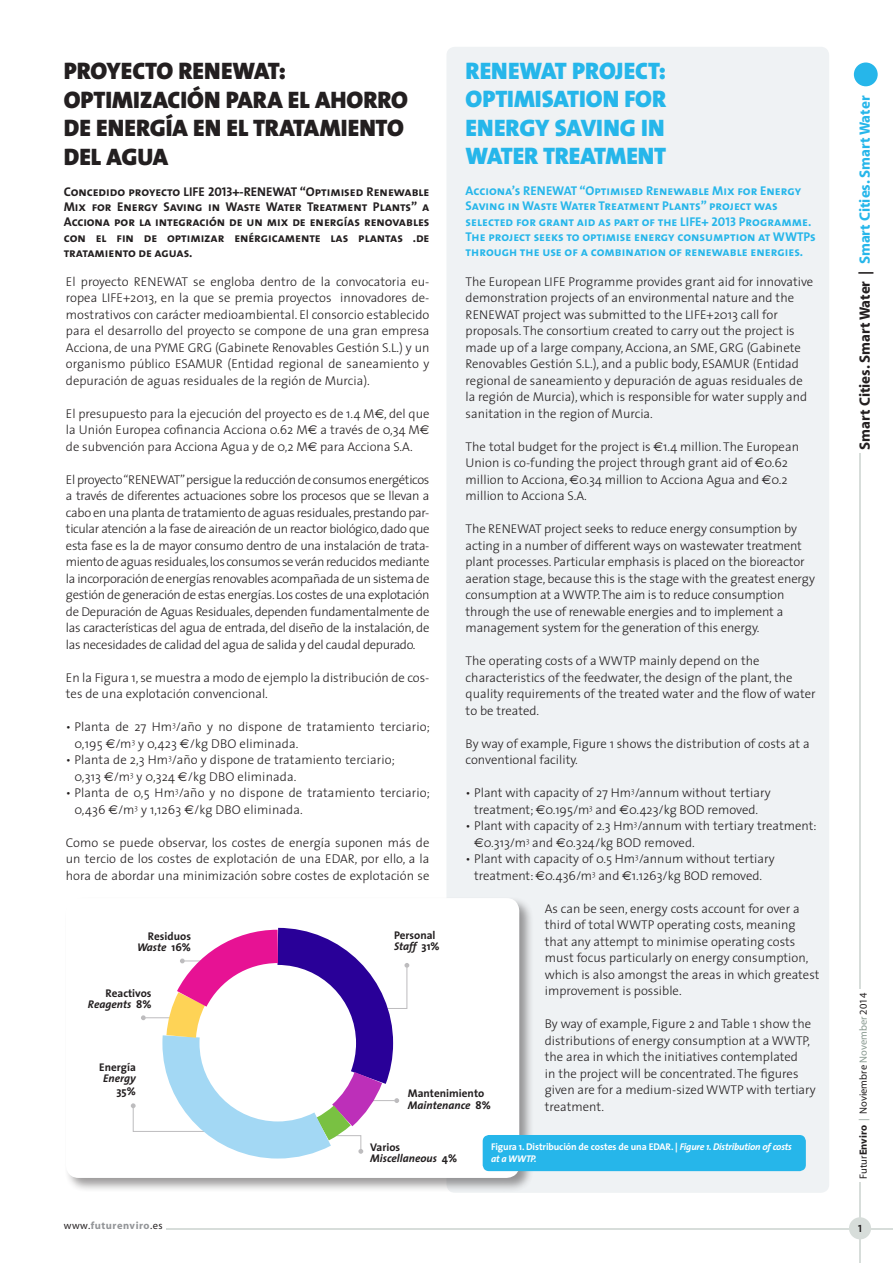
<style>
.page{position:relative;width:893px;height:1263px;background:#fff}
.page>*{position:absolute;margin:0;border:0;box-sizing:border-box;transform-origin:0 0}
.Titular_Grande{font:24px/28.8px "The Sans Black Caps";color:#231f20}
.Titular_Grande-2{font:24px/28.5px "The Sans Black Caps";color:#26b6ea;text-align:justify}
.t1{font:700 15px "Myriad";color:#231f20}
.Texto{font:300 12.75px/16.5px "The Sans";color:#231f20}
.Texto_ingles{font:300 12.75px/16.5px "The Sans";color:#231f20}
.Titular_Grande-3{font:12.75px/15.3px "The Sans Bold Caps";color:#26b6ea}
.Titular_Grande-4{font:12.75px/15.3px "The Sans Bold Caps";letter-spacing:-.005em;color:#231f20;text-align:justify}
.t2{font:700 11.1px/11.1px "The Sans";color:#231f20;text-align:right}
.t3{font:italic 700 11.1px/11.1px "The Sans";color:#231f20}
.t4{font:10.5px "Myriad";color:#231f20}
.t5{font:700 10.5px "Myriad";letter-spacing:.05em;color:#939598}
.t6{font:10.5px "The Sans Bold Caps";color:#231f20}
.t7{font:700 9.75px/11.7px "The Sans";letter-spacing:-.01em;color:#fff}
.s1{font-family:"Euro Sans";font-weight:400}
.s2{font-style:italic}
.s3{font-style:normal}
.s4{color:#26b6ea}
.s5{font-weight:700}
.s6{color:#8b9b92}
.s7{font-weight:400;color:#231f20}
</style>
<div class="page">
<hr style="left:166px;top:1228px;width:727px;height:1px;background:#d7ddda">
<hr style="left:860px;top:1182px;width:1px;height:81px;background:#d7ddda">
<div style="left:849px;top:1217px;width:22px;height:22px;background:#d7ddda;border-radius:50%"></div>
<hr style="left:860px;top:453px;width:1px;height:536px;background:#d7ddda">
<div style="left:854px;top:63px;width:24px;height:23px;background:#26b6ea;border-radius:50%"></div>
<div style="left:446px;top:47px;width:383px;height:1146px;background:#eff2f4;border-radius:9px"></div>
<div style="left:64px;top:896px;width:470px;height:296px;background:#231f20;opacity:.45"></div>
<div style="left:66px;top:898px;width:453px;height:280px;background:#fff;border-radius:13px"></div>
<svg style="left:131px;top:927px;width:279px;height:232px"></svg>
<div style="left:483px;top:1135px;width:323px;height:36px;background:#26b6ea;border-radius:6px"></div>
<p class="Titular_Grande" style="left:64px;top:56px;width:346px">PROYECTO RENEWAT:<br>OPTIMIZACIÓN PARA EL AHORRO<br>DE ENERGÍA EN EL TRATAMIENTO<br>DEL AGUA</p>
<p class="Titular_Grande-4" style="left:64px;top:184px;width:367px">Concedido proyecto LIFE 2013+-RENEWAT “Optimised Renewable Mix for Energy Saving in Waste Water Treatment Plants” a Acciona por la integración de un mix de energías renovables con el fin de optimizar enérgicamente las plantas .de tratamiento de aguas.</p>
<p class="Titular_Grande-2" style="left:466px;top:56px;width:202px">RENEWAT PROJECT:<br>OPTIMISATION FOR ENERGY SAVING IN WATER TREATMENT</p>
<p class="Titular_Grande-3" style="left:466px;top:183px;width:352px">Acciona’s RENEWAT “Optimised Renewable Mix for Energy Saving in Waste Water Treatment Plants” project was selected for grant aid as part of the LIFE+ 2013 Programme.<br>The project seeks to optimise energy consumption at WWTPs through the use of a combination of renewable energies.</p>
<p class="Texto_ingles" style="left:466px;top:273px;width:349px">The European LIFE Programme provides grant aid for innovative demonstration projects of an environmental nature and the RENEWAT project was submitted to the LIFE+2013 call for proposals. The consortium created to carry out the project is made up of a large company, Acciona, an SME, GRG (Gabinete Renovables Gestión S.L.), and a public body, ESAMUR (Entidad regional de saneamiento y depuración de aguas residuales de la región de Murcia), which is responsible for water supply and sanitation in the region of Murcia.</p>
<p class="Texto_ingles" style="left:466px;top:438px;width:335px">The total budget for the project is <span class="s1">€</span>1.4 million. The European Union is co-funding the project through grant aid of <span class="s1">€</span>0.62 million to Acciona, <span class="s1">€</span>0.34 million to Acciona Agua and <span class="s1">€</span>0.2 million to Acciona S.A.</p>
<p class="Texto_ingles" style="left:466px;top:520px;width:351px">The RENEWAT project seeks to reduce energy consumption by acting in a number of different ways on wastewater treatment plant processes. Particular emphasis is placed on the bioreactor aeration stage, because this is the stage with the greatest energy consumption at a WWTP. The aim is to reduce consumption through the use of renewable energies and to implement a management system for the generation of this energy.</p>
<p class="Texto_ingles" style="left:466px;top:652px;width:352px">The operating costs of a WWTP mainly depend on the characteristics of the feedwater, the design of the plant, the quality requirements of the treated water and the flow of water to be treated.</p>
<p class="Texto_ingles" style="left:466px;top:735px;width:345px">By way of example, Figure 1 shows the distribution of costs at a conventional facility.</p>
<p class="Texto" style="left:466px;top:784px;width:306px;text-align:center">• Plant with capacity of 27 Hm<sup>3</sup>/annum without tertiary treatment; <span class="s1">€</span>0.195/m<sup>3</sup> and <span class="s1">€</span>0.423/kg BOD removed.</p>
<p class="Texto" style="left:474px;top:817px;width:344px;text-indent:-9px">• Plant with capacity of 2.3 Hm<sup>3</sup>/annum with tertiary treatment: <span class="s1">€</span>0.313/m<sup>3</sup> and <span class="s1">€</span>0.324/kg BOD removed.</p>
<p class="Texto" style="left:466px;top:850px;width:310px;text-align:center">• Plant with capacity of 0.5 Hm<sup>3</sup>/annum without tertiary treatment: <span class="s1">€</span>0.436/m<sup>3</sup> and <span class="s1">€</span>1.1263/kg BOD removed.</p>
<p class="Texto_ingles" style="left:545px;top:900px;width:276px">As can be seen, energy costs account for over a third of total WWTP operating costs, meaning that any attempt to minimise operating costs must focus particularly on energy consumption, which is also amongst the areas in which greatest improvement is possible.</p>
<p class="Texto_ingles" style="left:545px;top:1015px;width:272px">By way of example, Figure 2 and Table 1 show the distributions of energy consumption at a WWTP, the area in which the initiatives contemplated<br>in the project will be concentrated. The figures given are for a medium-sized WWTP with tertiary treatment.</p>
<p class="Texto" style="left:66px;top:273px;width:365px;text-align:justify">El proyecto RENEWAT se engloba dentro de la convocatoria eu&shy;ropea LIFE+2013, en la que se premia proyectos innovadores de&shy;mostrativos con carácter medioambiental. El consorcio establecido para el desarrollo del proyecto se compone de una gran empresa Acciona, de una PYME GRG (Gabinete Renovables Gestión S.L.) y un organismo público ESAMUR (Entidad regional de saneamiento y depuración de aguas residuales de la región de Murcia).</p>
<p class="Texto" style="left:66px;top:405px;width:365px;text-align:justify">El presupuesto para la ejecución del proyecto es de 1.4 M<span class="s1">€</span>, del que la Unión Europea cofinancia Acciona 0.62 M<span class="s1">€</span> a través de 0,34 M<span class="s1">€ </span>de subvención para Acciona Agua y de 0,2 M<span class="s1">€</span> para Acciona S.A.</p>
<p class="Texto" style="left:66px;top:471px;width:365px;text-align:justify">El proyecto “RENEWAT” persigue la reducción de consumos energéticos a través de diferentes actuaciones sobre los procesos que se llevan a cabo en una planta de tratamiento de aguas residuales, prestando par&shy;ticular atención a la fase de aireación de un reactor biológico, dado que esta fase es la de mayor consumo dentro de una instalación de trata&shy;miento de aguas residuales, los consumos se verán reducidos mediante la incorporación de energías renovables acompañada de un sistema de gestión de generación de estas energías. Los costes de una explotación de Depuración de Aguas Residuales, dependen fundamentalmente de las características del agua de entrada, del diseño de la instalación, de las necesidades de calidad del agua de salida y del caudal depurado.</p>
<p class="Texto" style="left:66px;top:669px;width:365px">En la Figura 1, se muestra a modo de ejemplo la distribución de cos&shy;tes de una explotación convencional.</p>
<p class="Texto" style="left:74px;top:718px;width:357px;text-indent:-9px">• Planta de 27 Hm<sup>3</sup>/año y no dispone de tratamiento terciario;<br>0,195 <span class="s1">€</span>/m<sup>3</sup> y 0,423 <span class="s1">€</span>/kg DBO eliminada.</p>
<p class="Texto" style="left:74px;top:751px;width:322px;text-indent:-9px">• Planta de 2,3 Hm<sup>3</sup>/año y dispone de tratamiento terciario;<br>0,313 <span class="s1">€</span>/m<sup>3</sup> y 0,324 <span class="s1">€</span>/kg DBO eliminada.</p>
<p class="Texto" style="left:74px;top:784px;width:357px;text-indent:-9px">• Planta de 0,5 Hm<sup>3</sup>/año y no dispone de tratamiento terciario;<br>0,436 <span class="s1">€</span>/m<sup>3</sup> y 1,1263 <span class="s1">€</span>/kg DBO eliminada.</p>
<p class="Texto" style="left:66px;top:834px;width:365px;text-align:justify">Como se puede observar, los costes de energía suponen más de un tercio de los costes de explotación de una EDAR, por ello, a la hora de abordar una minimización sobre costes de explotación se</p>
<p class="t2" style="left:137px;top:930px;width:55px">Residuos<br><span class="s2">Waste</span> 16%</p>
<p class="t2" style="left:394px;top:929px;width:47px;text-align:left">Personal<br><span class="s2">Staff</span> 31%</p>
<p class="t2" style="left:88px;top:987px;width:65px">Reactivos<br><span class="s2">Reagents</span> 8%</p>
<p class="t2" style="left:99px;top:1061px;width:38px;text-align:center">Energía<br><span class="s2">Energy</span></p>
<p class="t2" style="left:116px;top:1086px;width:21px">35%</p>
<p class="t2" style="left:408px;top:1088px;width:84px;text-align:left">Mantenimiento<br><span class="s2">Maintenance</span> 8%</p>
<p class="t3" style="left:370px;top:1141px;width:88px"><span class="s3">Varios<br></span>Miscellaneous <span class="s3">4%</span></p>
<p class="t7" style="left:491px;top:1141px;width:302px">Figura 1. Distribución de costes de una EDAR. | <span class="s2">Figure 1. Distribution of costs at a WWTP.</span></p>
<p class="t1" style="left:857px;top:450px;width:355px;rotate:-90deg">Smart Cities. Smart Water | <span class="s4">Smart Cities. Smart Water</span></p>
<p class="t4" style="left:858px;top:1178px;width:187px;rotate:-90deg">Futur<span class="s5">Enviro</span> <span class="s6">|</span> Noviembre <span class="s6">November</span> 2014</p>
<p class="t5" style="left:64px;top:1220px;width:100px"><span class="s7">www.</span>futurenviro<span class="s7">.es</span></p>
<p class="t6" style="left:858px;top:1219px;width:5px">1</p>
</div>
